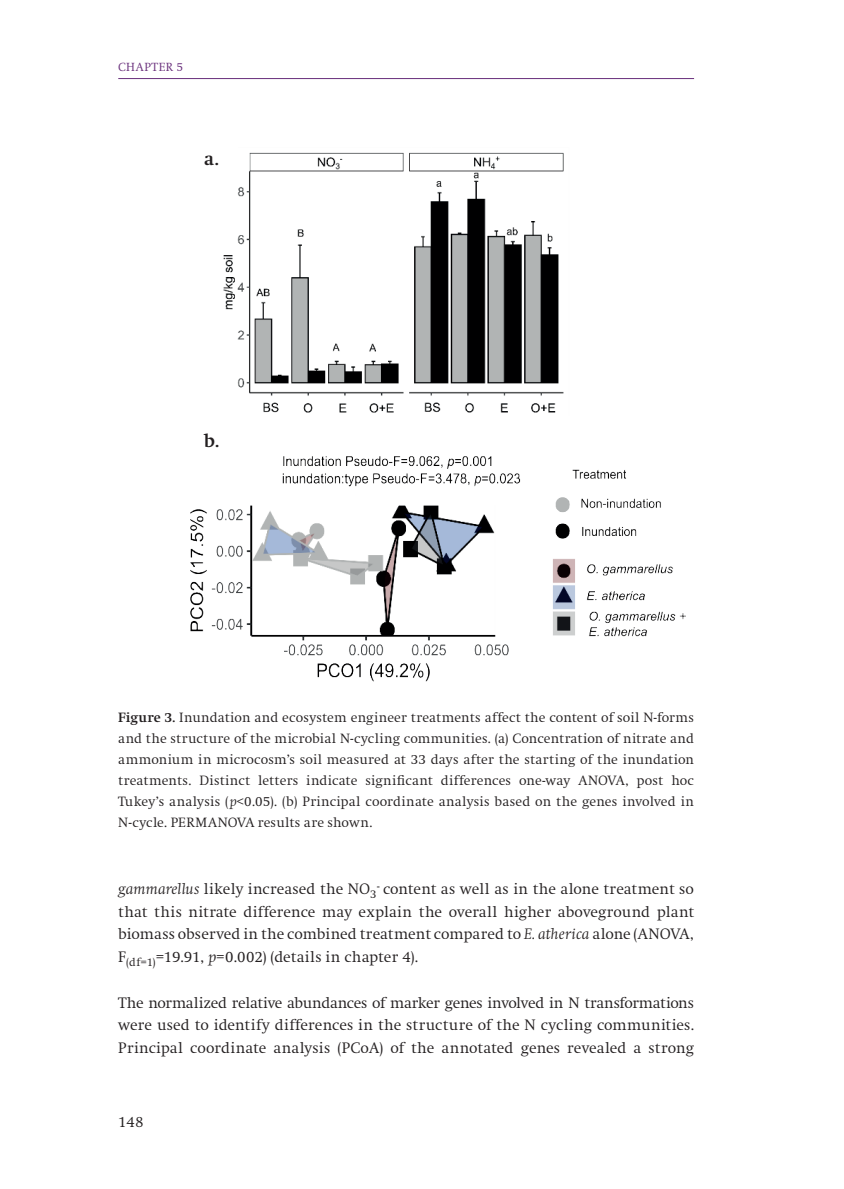
<style>
.page{position:relative;width:844px;height:1189px;background:#fff}
.page>*{position:absolute;margin:0;border:0;box-sizing:border-box;transform-origin:0 0}
.t1{font:700 19.25px "Swift";color:#231f20}
.t2{font:300 15.75px/22.8px "Swift";color:#231f20;text-align:justify}
.t3{font:300 14px/21px "Swift";letter-spacing:.01em;color:#231f20;text-align:justify}
.t4{font:300 12.25px "Swift";letter-spacing:.05em;color:#682e7b}
.s1{font-weight:700}
.s2{font-style:italic}
</style>
<div class="page">
<hr style="left:118px;top:78px;width:576px;height:1px;background:#682e7b">
<img style="left:223px;top:152px;width:341px;height:261px">
<img style="left:190px;top:456px;width:495px;height:226px">
<div style="left:185px;top:137px;width:53px;height:42px;background:#fff"></div>
<div style="left:185px;top:418px;width:53px;height:42px;background:#fff"></div>
<p class="t4" style="left:118px;top:60px;width:66px">CHAPTER 5</p>
<p class="t1" style="left:204px;top:148px;width:16px">a.</p>
<p class="t1" style="left:204px;top:430px;width:16px">b.</p>
<p class="t3" style="left:118px;top:707px;width:577px"><span class="s1">Figure 3.</span> Inundation and ecosystem engineer treatments affect the content of soil N-forms and the structure of the microbial N-cycling communities. (a) Concentration of nitrate and ammonium in microcosm’s soil measured at 33 days after the starting of the inundation treatments. Distinct letters indicate significant differences one-way ANOVA, post hoc Tukey’s analysis (<span class="s2">p</span>&lt;0.05). (b) Principal coordinate analysis based on the genes involved in N-cycle. PERMANOVA results are shown.</p>
<p class="t2" style="left:118px;top:878px;width:577px"><span class="s2">gammarellus</span> likely increased the NO<sub>3</sub><sup>-</sup> content as well as in the alone treatment so that this nitrate difference may explain the overall higher aboveground plant biomass observed in the combined treatment compared to <span class="s2">E. atherica</span> alone (ANOVA, F<sub>(df=1)</sub>=19.91, <span class="s2">p</span>=0.002) (details in chapter 4).</p>
<p class="t2" style="left:118px;top:991px;width:577px">The normalized relative abundances of marker genes involved in N transformations were used to identify differences in the structure of the N cycling communities.<br>Principal coordinate analysis (PCoA) of the annotated genes revealed a strong</p>
<p class="t2" style="left:118px;top:1111px;width:27px">148</p>
</div>
